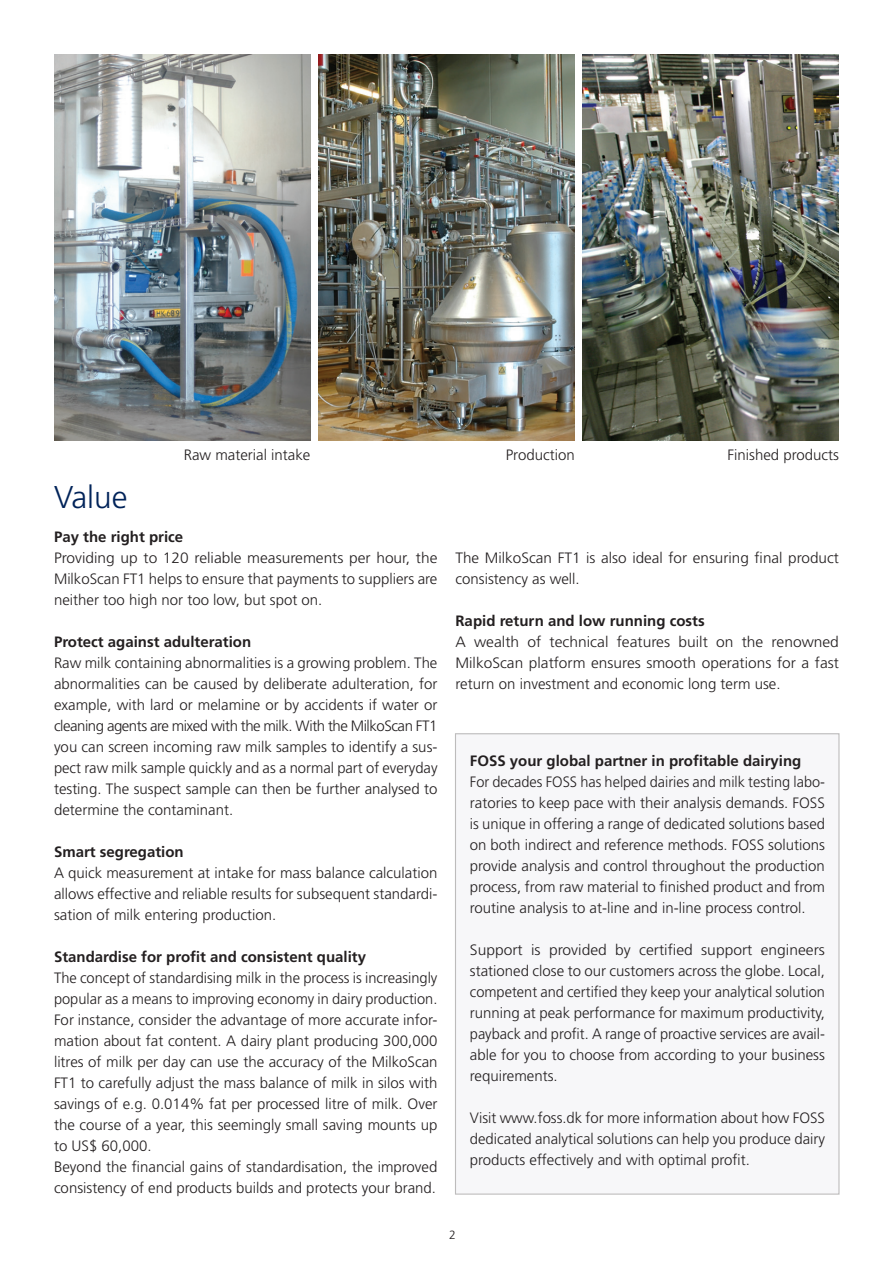
<style>
.page{position:relative;width:893px;height:1263px;background:#fff}
.page>*{position:absolute;margin:0;border:0;box-sizing:border-box;transform-origin:0 0}
.Rubrik_regular_blue{font:300 31.5px "Frutiger";color:#002359}
.Brødtekst_regular{font:300 15px/21px "Frutiger";color:#231f20;text-align:justify}
.Brødtekst_regular-2{font:300 15px/21px "Frutiger";color:#231f20;text-align:justify;scale:1.04 1}
.Brødtekst_regular-3{font:700 15px "Frutiger";color:#231f20}
.Bodytext_small{font:300 12px "Frutiger";color:#231f20}
</style>
<div class="page">
<img style="left:54px;top:54px;width:256px;height:387px">
<img style="left:583px;top:54px;width:256px;height:387px">
<img style="left:318px;top:54px;width:257px;height:387px">
<div style="left:455px;top:734px;width:384px;height:460px;background:#f7f7f9"></div>
<p class="Rubrik_regular_blue" style="left:54px;top:479px;width:75px">Value</p>
<p class="Brødtekst_regular" style="left:184px;top:445px;width:128px">Raw material intake</p>
<p class="Brødtekst_regular" style="left:506px;top:445px;width:70px">Production</p>
<p class="Brødtekst_regular" style="left:727px;top:445px;width:113px">Finished products</p>
<p class="Brødtekst_regular-3" style="left:54px;top:528px;width:131px">Pay the right price</p>
<p class="Brødtekst_regular" style="left:54px;top:547px;width:385px">Providing up to 120 reliable measurements per hour, the MilkoScan FT1 helps to ensure that payments to suppliers are neither too high nor too low, but spot on.</p>
<p class="Brødtekst_regular-3" style="left:54px;top:633px;width:199px">Protect against adulteration</p>
<p class="Brødtekst_regular" style="left:54px;top:652px;width:385px">Raw milk containing abnormalities is a growing problem. The abnormalities can be caused by deliberate adulteration, for example, with lard or melamine or by accidents if water or cleaning agents are mixed with the milk. With the MilkoScan FT1 you can screen incoming raw milk samples to identify a sus&shy;pect raw milk sample quickly and as a normal part of everyday testing. The suspect sample can then be further analysed to determine the contaminant.</p>
<p class="Brødtekst_regular-3" style="left:54px;top:843px;width:131px">Smart segregation</p>
<p class="Brødtekst_regular" style="left:54px;top:862px;width:385px">A quick measurement at intake for mass balance calculation allows effective and reliable results for subsequent standardi&shy;sation of milk entering production.</p>
<p class="Brødtekst_regular-3" style="left:54px;top:948px;width:314px">Standardise for profit and consistent quality</p>
<p class="Brødtekst_regular" style="left:54px;top:967px;width:385px">The concept of standardising milk in the process is increasingly popular as a means to improving economy in dairy production.<br>For instance, consider the advantage of more accurate infor&shy;mation about fat content. A dairy plant producing 300,000 litres of milk per day can use the accuracy of the MilkoScan FT1 to carefully adjust the mass balance of milk in silos with savings of e.g. 0.014% fat per processed litre of milk. Over the course of a year, this seemingly small saving mounts up to US$ 60,000.</p>
<p class="Brødtekst_regular" style="left:54px;top:1156px;width:385px">Beyond the financial gains of standardisation, the improved consistency of end products builds and protects your brand.</p>
<p class="Brødtekst_regular" style="left:455px;top:547px;width:385px">The MilkoScan FT1 is also ideal for ensuring final product consistency as well.</p>
<p class="Brødtekst_regular-3" style="left:455px;top:612px;width:251px">Rapid return and low running costs</p>
<p class="Brødtekst_regular-2" style="left:455px;top:631px;width:370px">A wealth of technical features built on the renowned MilkoScan platform ensures smooth operations for a fast return on investment and economic long term use.</p>
<p class="Brødtekst_regular-3" style="left:470px;top:752px;width:333px">FOSS your global partner in profitable dairying</p>
<p class="Brødtekst_regular" style="left:470px;top:772px;width:357px">For decades FOSS has helped dairies and milk testing labo&shy;ratories to keep pace with their analysis demands. FOSS is unique in offering a range of dedicated solutions based on both indirect and reference methods. FOSS solutions provide analysis and control throughout the production process, from raw material to finished product and from routine analysis to at-line and in-line process control.</p>
<p class="Brødtekst_regular-2" style="left:470px;top:940px;width:343px">Support is provided by certified support engineers stationed close to our customers across the globe. Local, competent and certified they keep your analytical solution running at peak performance for maximum productivity, payback and profit. A range of proactive services are avail&shy;able for you to choose from according to your business requirements.</p>
<p class="Brødtekst_regular" style="left:470px;top:1108px;width:357px">Visit www.foss.dk for more information about how FOSS dedicated analytical solutions can help you produce dairy products effectively and with optimal profit.</p>
<p class="Bodytext_small" style="left:449px;top:1228px;width:8px">2</p>
</div>
